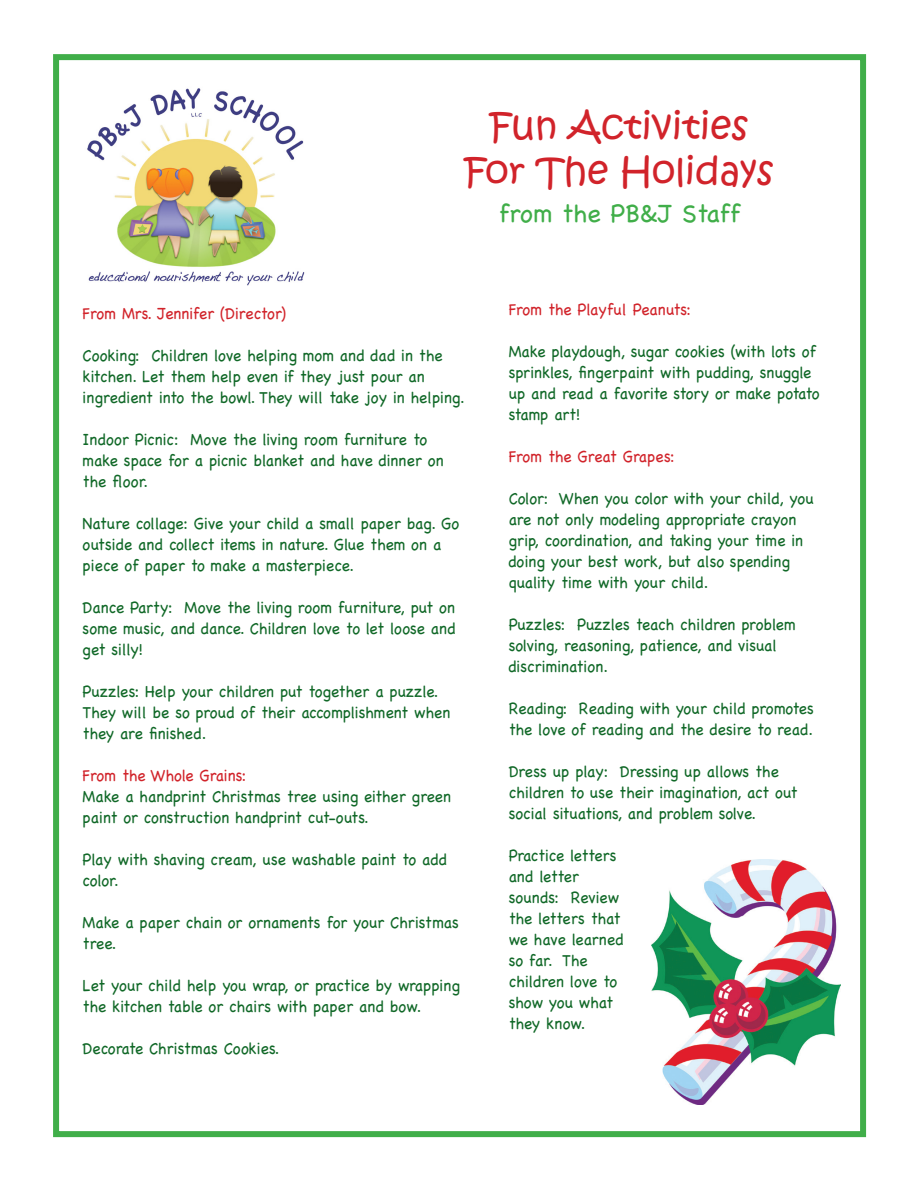
<style>
.page{position:relative;width:918px;height:1188px;background:#fff}
.page>*{position:absolute;margin:0;border:0;box-sizing:border-box;transform-origin:0 0}
.t1{font:37.5px/45px "Kristen ITC";color:#d1232a;text-align:center}
.t2{font:25.5px "Chalkboard";color:#40ae49}
.t3{font:16.5px/21px "Chalkboard";color:#106827;scale:.94 1}
.t4{font:16.5px "Chalkboard";color:#d1232a;scale:.94 1}
</style>
<div class="page">
<div style="left:53px;top:54px;width:813px;height:1083px;background:#fff;border:6px solid #40ae49"></div>
<img style="left:87px;top:88px;width:218px;height:198px">
<img style="left:651px;top:860px;width:190px;height:244px">
<h1 class="t1" style="left:465px;top:105px;width:311px">Fun Activities<br>For The Holidays</h1>
<h2 class="t2" style="left:498px;top:199px;width:244px">from the PB&amp;J Staff</h2>
<p class="t4" style="left:83px;top:304px;width:218px">From Mrs. Jennifer (Director)</p>
<p class="t3" style="left:83px;top:345px;width:408px">Cooking: Children love helping mom and dad in the kitchen. Let them help even if they just pour an ingredient into the bowl. They will take joy in helping.</p>
<p class="t3" style="left:83px;top:429px;width:386px">Indoor Picnic: Move the living room furniture to make space for a picnic blanket and have dinner on the floor.</p>
<p class="t3" style="left:83px;top:513px;width:402px">Nature collage: Give your child a small paper bag. Go outside and collect items in nature. Glue them on a piece of paper to make a masterpiece.</p>
<p class="t3" style="left:83px;top:597px;width:398px;text-align:justify">Dance Party: Move the living room furniture, put on some music, and dance. Children love to let loose and get silly!</p>
<p class="t3" style="left:83px;top:681px;width:393px">Puzzles: Help your children put together a puzzle.<br>They will be so proud of their accomplishment when they are finished.</p>
<p class="t4" style="left:83px;top:766px;width:176px">From the Whole Grains:</p>
<p class="t3" style="left:83px;top:786px;width:393px">Make a handprint Christmas tree using either green paint or construction handprint cut-outs.</p>
<p class="t3" style="left:83px;top:849px;width:389px">Play with shaving cream, use washable paint to add color.</p>
<p class="t3" style="left:83px;top:912px;width:402px">Make a paper chain or ornaments for your Christmas tree.</p>
<p class="t3" style="left:83px;top:975px;width:403px">Let your child help you wrap, or practice by wrapping the kitchen table or chairs with paper and bow.</p>
<p class="t3" style="left:83px;top:1038px;width:211px">Decorate Christmas Cookies.</p>
<p class="t4" style="left:509px;top:299px;width:195px">From the Playful Peanuts:</p>
<p class="t3" style="left:509px;top:340px;width:332px">Make playdough, sugar cookies (with lots of sprinkles, fingerpaint with pudding, snuggle up and read a favorite story or make potato stamp art!</p>
<p class="t4" style="left:509px;top:446px;width:178px">From the Great Grapes:</p>
<p class="t3" style="left:509px;top:487px;width:326px">Color: When you color with your child, you are not only modeling appropriate crayon grip, coordination, and taking your time in doing your best work, but also spending quality time with your child.</p>
<p class="t3" style="left:509px;top:613px;width:307px">Puzzles: Puzzles teach children problem solving, reasoning, patience, and visual discrimination.</p>
<p class="t3" style="left:509px;top:697px;width:326px">Reading: Reading with your child promotes the love of reading and the desire to read.</p>
<p class="t3" style="left:509px;top:760px;width:309px">Dress up play: Dressing up allows the children to use their imagination, act out social situations, and problem solve.</p>
<p class="t3" style="left:509px;top:844px;width:124px">Practice letters and letter sounds: Review the letters that we have learned so far. The children love to show you what they know.</p>
</div>
